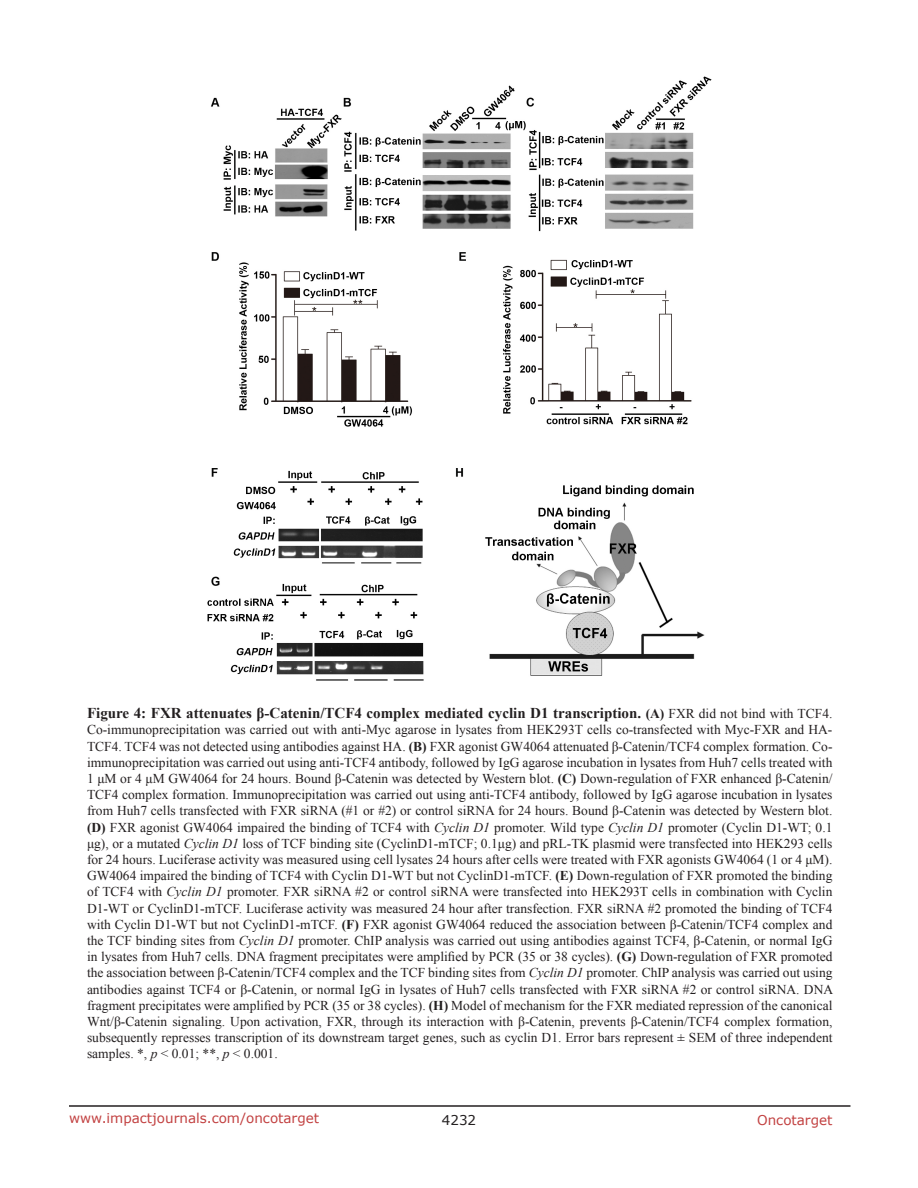
<style>
.page{position:relative;width:918px;height:1188px;background:#fff}
.page>*{position:absolute;margin:0;border:0;box-sizing:border-box;transform-origin:0 0}
.FigureText{font:700 15px "Times New Roman";color:#231f20}
.FigureText-2{font:13.5px/16.2px "Times New Roman";color:#231f20;text-align:justify}
.t1{font:13.5px "Verdana";color:#c24141}
.t2{font:13.5px "Verdana";color:#231f20}
.s1{font-size:13.5px}
.s2{font-weight:400;font-size:13.5px}
.s3{font-weight:700}
.s4{font-style:italic}
</style>
<div class="page">
<hr style="left:69px;top:1105px;width:781px;height:2px;background:#231f20">
<img style="left:208px;top:76px;width:504px;height:605px">
<p class="FigureText" style="left:87px;top:703px;width:747px">Figure 4: FXR attenuates β-Catenin/TCF4 complex mediated cyclin D1 transcription. <span class="s1">(A)</span> <span class="s2">FXR did not bind with TCF4.</span></p>
<p class="FigureText-2" style="left:87px;top:722px;width:748px">Co-immunoprecipitation was carried out with anti-Myc agarose in lysates from HEK293T cells co-transfected with Myc-FXR and HA-TCF4. TCF4 was not detected using antibodies against HA. <span class="s3">(B)</span> FXR agonist GW4064 attenuated β-Catenin/TCF4 complex formation. Co&shy;immunoprecipitation was carried out using anti-TCF4 antibody, followed by IgG agarose incubation in lysates from Huh7 cells treated with 1 μM or 4 μM GW4064 for 24 hours. Bound β-Catenin was detected by Western blot. <span class="s3">(C)</span> Down-regulation of FXR enhanced β-Catenin/ TCF4 complex formation. Immunoprecipitation was carried out using anti-TCF4 antibody, followed by IgG agarose incubation in lysates from Huh7 cells transfected with FXR siRNA (#1 or #2) or control siRNA for 24 hours. Bound β-Catenin was detected by Western blot. <span class="s3">(D)</span> FXR agonist GW4064 impaired the binding of TCF4 with <span class="s4">Cyclin D1</span> promoter. Wild type <span class="s4">Cyclin D1</span> promoter (Cyclin D1-WT; 0.1 μg), or a mutated <span class="s4">Cyclin D1</span> loss of TCF binding site (CyclinD1-mTCF; 0.1μg) and pRL-TK plasmid were transfected into HEK293 cells for 24 hours. Luciferase activity was measured using cell lysates 24 hours after cells were treated with FXR agonists GW4064 (1 or 4 μM).<br>GW4064 impaired the binding of TCF4 with Cyclin D1-WT but not CyclinD1-mTCF. <span class="s3">(E)</span> Down-regulation of FXR promoted the binding of TCF4 with <span class="s4">Cyclin D1</span> promoter. FXR siRNA #2 or control siRNA were transfected into HEK293T cells in combination with Cyclin D1-WT or CyclinD1-mTCF. Luciferase activity was measured 24 hour after transfection. FXR siRNA #2 promoted the binding of TCF4 with Cyclin D1-WT but not CyclinD1-mTCF. <span class="s3">(F)</span> FXR agonist GW4064 reduced the association between β-Catenin/TCF4 complex and the TCF binding sites from <span class="s4">Cyclin D1</span> promoter. ChIP analysis was carried out using antibodies against TCF4, β-Catenin, or normal IgG in lysates from Huh7 cells. DNA fragment precipitates were amplified by PCR (35 or 38 cycles). <span class="s3">(G)</span> Down-regulation of FXR promoted the association between β-Catenin/TCF4 complex and the TCF binding sites from <span class="s4">Cyclin D1</span> promoter. ChIP analysis was carried out using antibodies against TCF4 or β-Catenin, or normal IgG in lysates of Huh7 cells transfected with FXR siRNA #2 or control siRNA. DNA fragment precipitates were amplified by PCR (35 or 38 cycles). <span class="s3">(H)</span> Model of mechanism for the FXR mediated repression of the canonical Wnt/β-Catenin signaling. Upon activation, FXR, through its interaction with β-Catenin, prevents β-Catenin/TCF4 complex formation, subsequently represses transcription of its downstream target genes, such as cyclin D1. Error bars represent ± SEM of three independent samples. *, <span class="s4">p</span> &lt; 0.01; **, <span class="s4">p</span> &lt; 0.001.</p>
<p class="t1" style="left:69px;top:1109px;width:252px">www.impactjournals.com/oncotarget</p>
<p class="t2" style="left:442px;top:1111px;width:36px">4232</p>
<p class="t1" style="left:757px;top:1111px;width:77px">Oncotarget</p>
</div>
